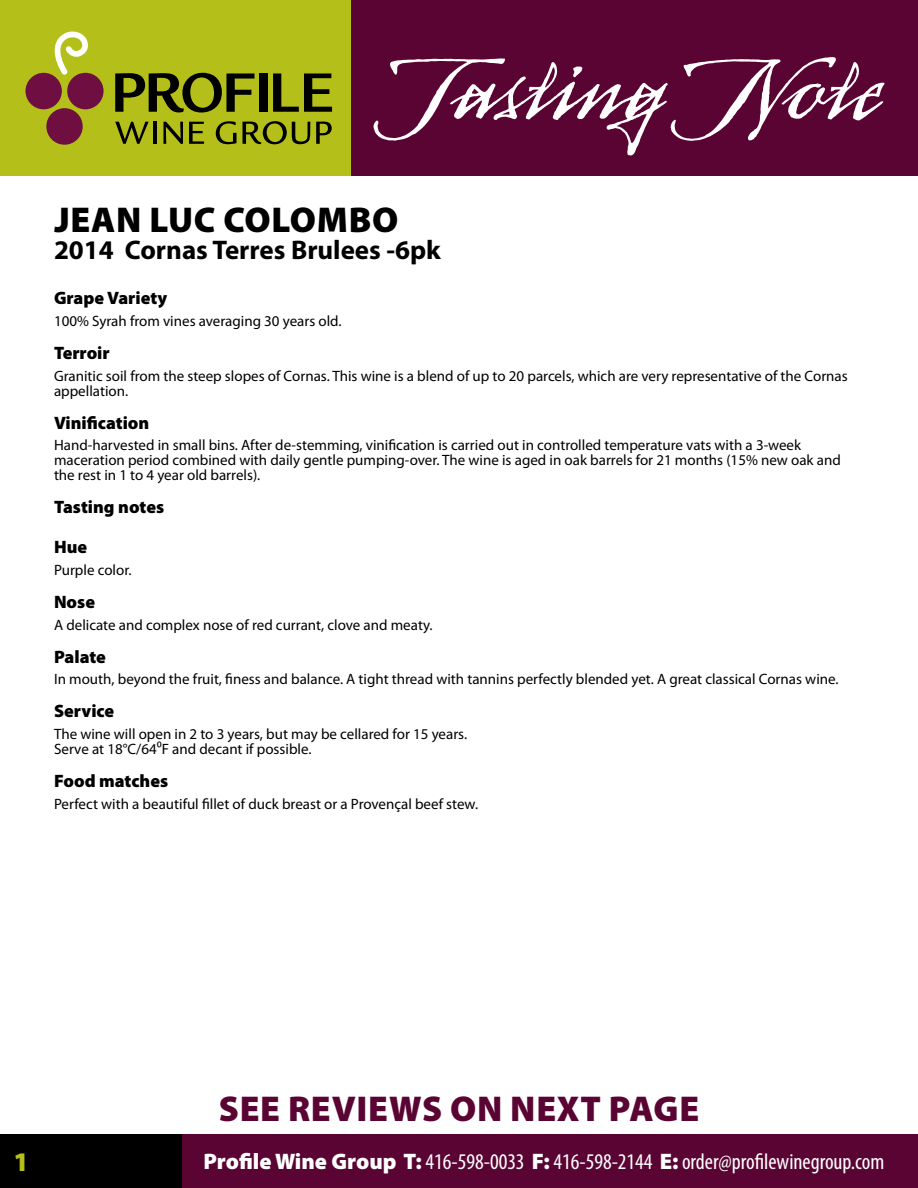
<style>
.page{position:relative;width:918px;height:1188px;background:#fff}
.page>*{position:absolute;margin:0;border:0;box-sizing:border-box;transform-origin:0 0}
.t1{font:127.5px "Arcana GMM Std Manuscript";color:#fff}
.t2{font:900 36px "Myriad Pro";letter-spacing:.02em;color:#5a0434}
.t3{font:900 36px "Myriad Pro";letter-spacing:.02em;color:#000}
.t4{font:700 27px "Myriad Pro";color:#000}
.t5{font:900 27px "Myriad Pro";color:#b4c019}
.t6{font:condensed 22.5px "Myriad Pro";color:#fff}
.t7{font:900 18px "Myriad Pro";color:#000}
.t8{font:15px/15px "Myriad Pro";color:#000}
.s1{font-weight:900;font-stretch:normal}
</style>
<div class="page">
<div style="left:0;top:0;width:351px;height:176px;background:#b4c019"></div>
<div style="left:178px;top:1134px;width:740px;height:54px;background:#5a0434"></div>
<div style="left:351px;top:0;width:567px;height:176px;background:#5a0434"></div>
<div style="left:0;top:1134px;width:181px;height:54px;background:#000"></div>
<svg style="left:115px;top:73px;width:140px;height:40px"></svg>
<div style="left:259px;top:73px;width:8px;height:39px;background:#000"></div>
<svg style="left:273px;top:73px;width:59px;height:39px"></svg>
<svg style="left:115px;top:122px;width:34px;height:22px"></svg>
<hr style="left:154px;top:122px;width:3px;height:22px;background:#000">
<svg style="left:163px;top:122px;width:20px;height:22px"></svg>
<svg style="left:189px;top:122px;width:15px;height:22px"></svg>
<svg style="left:216px;top:121px;width:21px;height:23px"></svg>
<svg style="left:243px;top:121px;width:67px;height:23px"></svg>
<svg style="left:316px;top:122px;width:16px;height:22px"></svg>
<div style="left:46px;top:108px;width:37px;height:37px;background:#6e0e41;border-radius:50%"></div>
<div style="left:26px;top:73px;width:36px;height:36px;background:#6e0e41;border-radius:50%"></div>
<div style="left:67px;top:73px;width:37px;height:36px;background:#6e0e41;border-radius:50%"></div>
<svg style="left:54px;top:32px;width:34px;height:43px"></svg>
<h1 class="t1" style="left:392px;top:28px;width:491px">Tasting Note</h1>
<h2 class="t3" style="left:54px;top:200px;width:346px">Jean Luc colombo</h2>
<h3 class="t4" style="left:54px;top:232px;width:388px">2014 Cornas Terres Brulees -6pk</h3>
<p class="t7" style="left:54px;top:288px;width:115px">Grape Variety</p>
<p class="t8" style="left:54px;top:313px;width:289px">100% Syrah from vines averaging 30 years old.</p>
<p class="t7" style="left:54px;top:343px;width:57px">Terroir</p>
<p class="t8" style="left:54px;top:368px;width:795px">Granitic soil from the steep slopes of Cornas. This wine is a blend of up to 20 parcels, which are very representative of the Cornas appellation.</p>
<p class="t7" style="left:54px;top:412px;width:97px">Vinification</p>
<p class="t8" style="left:54px;top:438px;width:788px">Hand-harvested in small bins. After de-stemming, vinification is carried out in controlled temperature vats with a 3-week maceration period combined with daily gentle pumping-over. The wine is aged in oak barrels for 21 months (15% new oak and the rest in 1 to 4 year old barrels).</p>
<p class="t7" style="left:54px;top:497px;width:112px">Tasting notes</p>
<p class="t7" style="left:54px;top:537px;width:35px">Hue</p>
<p class="t8" style="left:54px;top:562px;width:79px">Purple color.</p>
<p class="t7" style="left:54px;top:592px;width:43px">Nose</p>
<p class="t8" style="left:54px;top:617px;width:380px">A delicate and complex nose of red currant, clove and meaty.</p>
<p class="t7" style="left:54px;top:646px;width:53px">Palate</p>
<p class="t8" style="left:54px;top:672px;width:786px">In mouth, beyond the fruit, finess and balance. A tight thread with tannins perfectly blended yet. A great classical Cornas wine.</p>
<p class="t7" style="left:54px;top:701px;width:62px">Service</p>
<p class="t8" style="left:54px;top:726px;width:415px">The wine will open in 2 to 3 years, but may be cellared for 15 years.<br>Serve at 18°C/64⁰F and decant if possible.</p>
<p class="t7" style="left:54px;top:771px;width:116px">Food matches</p>
<p class="t8" style="left:54px;top:796px;width:426px">Perfect with a beautiful fillet of duck breast or a Provençal beef stew.</p>
<h2 class="t2" style="left:219px;top:1088px;width:482px">SEE REVIEWS ON NEXT PAGE</h2>
<h3 class="t5" style="left:14px;top:1147px;width:17px">1</h3>
<h3 class="t6" style="left:203px;top:1148px;width:682px"><span class="s1">Profile Wine Group T:</span> 416-598-0033 <span class="s1">F:</span> 416-598-2144 <span class="s1">E:</span> order@profilewinegroup.com</h3>
</div>
